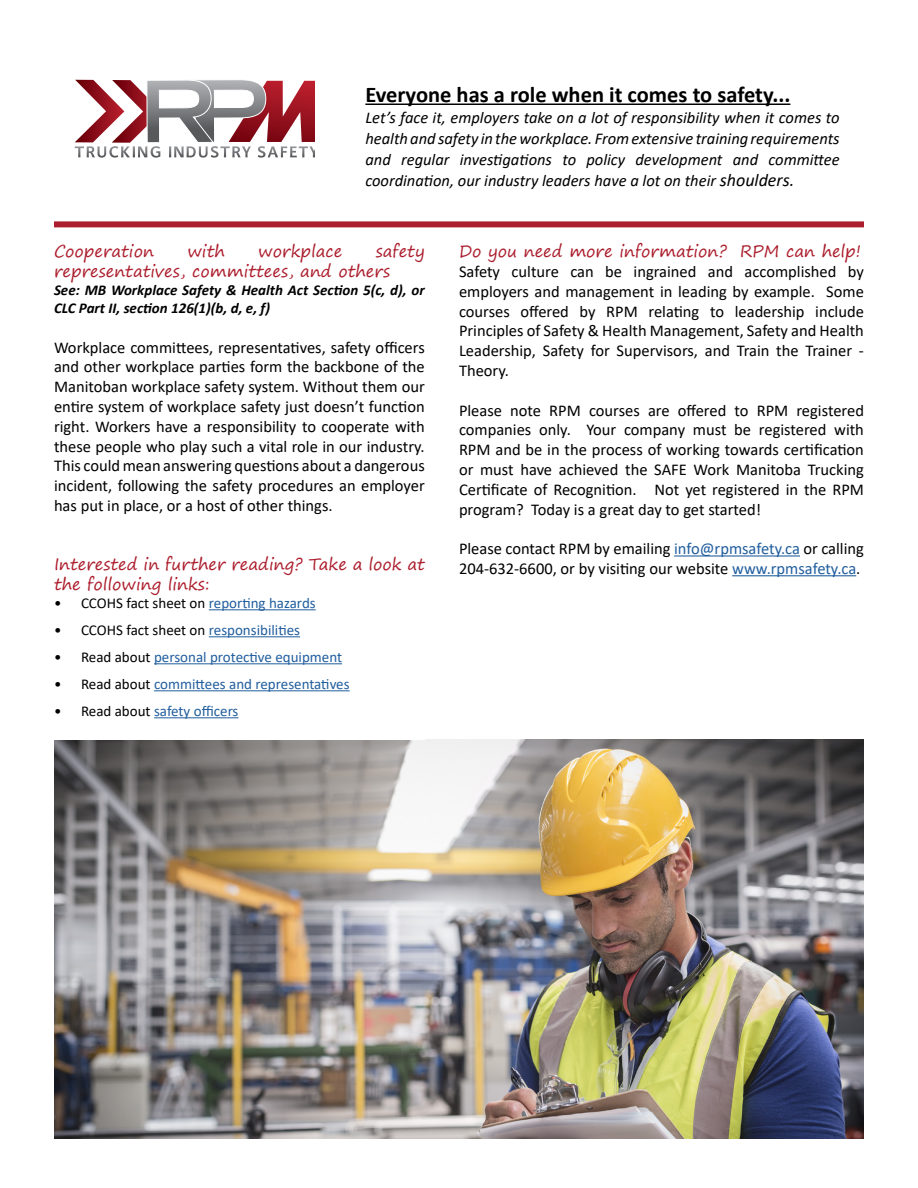
<style>
.page{position:relative;width:918px;height:1188px;background:#fff}
.page>*{position:absolute;margin:0;border:0;box-sizing:border-box;transform-origin:0 0}
.t1{font:700 22.5px "Calibri";color:#000}
.t2{font:16.5px/19.8px "Calibri";color:#000;text-align:justify}
.t3{font:italic 16.5px/21px "Calibri";color:#000;text-align:justify}
.t4{font:16.5px/19.8px "Segoe Print";color:#ac1e2d}
.t5{font:15px "Calibri";color:#215e9e}
.t6{font:italic 700 15px/18px "Calibri";color:#000}
.t7{font:15px "Calibri";color:#000}
.s1{font-size:18px}
.s2{color:#215e9e}
.s3{color:#000}
</style>
<div class="page">
<svg style="left:75px;top:79px;width:240px;height:79px"></svg>
<div style="left:54px;top:221px;width:810px;height:6px;background:#ac1e2d"></div>
<hr style="left:365px;top:104px;width:425px;height:1px;background:#000">
<hr style="left:674px;top:555px;width:126px;height:2px;background:#215e9e">
<hr style="left:732px;top:575px;width:124px;height:1px;background:#215e9e">
<img style="left:54px;top:740px;width:810px;height:398px">
<hr style="left:209px;top:609px;width:107px;height:1px;background:#215e9e">
<hr style="left:209px;top:636px;width:91px;height:1px;background:#215e9e">
<hr style="left:154px;top:663px;width:188px;height:1px;background:#215e9e">
<hr style="left:154px;top:690px;width:196px;height:1px;background:#215e9e">
<hr style="left:154px;top:717px;width:84px;height:1px;background:#215e9e">
<h1 class="t1" style="left:365px;top:78px;width:427px">Everyone has a role when it comes to safety...</h1>
<p class="t3" style="left:365px;top:106px;width:476px">Let’s face it, employers take on a lot of responsibility when it comes to health and safety in the workplace. From extensive training requirements and regular investigations to policy development and committee coordination, our industry leaders have a lot on their <span class="s1">shoulders.</span></p>
<p class="t4" style="left:54px;top:241px;width:372px;text-indent:322px">safety representatives, committees, and others</p>
<p class="t6" style="left:54px;top:280px;width:372px">See: MB Workplace Safety &amp; Health Act Section 5(c, d), or<br>CLC Part II, section 126(1)(b, d, e, f)</p>
<p class="t2" style="left:54px;top:337px;width:372px">Workplace committees, representatives, safety officers and other workplace parties form the backbone of the Manitoban workplace safety system. Without them our entire system of workplace safety just doesn’t function right. Workers have a responsibility to cooperate with these people who play such a vital role in our industry.<br>This could mean answering questions about a dangerous incident, following the safety procedures an employer has put in place, or a host of other things.</p>
<p class="t4" style="left:54px;top:241px;width:101px">Cooperation</p>
<p class="t4" style="left:187px;top:241px;width:39px">with</p>
<p class="t4" style="left:258px;top:241px;width:86px">workplace</p>
<p class="t4" style="left:54px;top:554px;width:372px">Interested in further reading? Take a look at the following links:</p>
<p class="t7" style="left:54px;top:593px;width:263px">• CCOHS fact sheet on <span class="s2">reporting hazards</span></p>
<p class="t7" style="left:54px;top:620px;width:248px">• CCOHS fact sheet on <span class="s2">responsibilities</span></p>
<p class="t5" style="left:54px;top:647px;width:290px"><span class="s3">• Read about</span> personal protective equipment</p>
<p class="t5" style="left:54px;top:674px;width:297px"><span class="s3">• Read about</span> committees and representatives</p>
<p class="t5" style="left:54px;top:701px;width:186px"><span class="s3">• Read about</span> safety officers</p>
<p class="t4" style="left:459px;top:241px;width:404px">Do you need more information? RPM can help!</p>
<p class="t2" style="left:459px;top:261px;width:407px">Safety culture can be ingrained and accomplished by employers and management in leading by example. Some courses offered by RPM relating to leadership include Principles of Safety &amp; Health Management, Safety and Health Leadership, Safety for Supervisors, and Train the Trainer - Theory.</p>
<p class="t2" style="left:459px;top:400px;width:407px">Please note RPM courses are offered to RPM registered companies only. Your company must be registered with RPM and be in the process of working towards certification or must have achieved the SAFE Work Manitoba Trucking Certificate of Recognition. Not yet registered in the RPM program? Today is a great day to get started!</p>
<p class="t2" style="left:459px;top:538px;width:406px">Please contact RPM by emailing <span class="s2">info@rpmsafety.ca</span> or calling<br>204-632-6600, or by visiting our website <span class="s2">www.rpmsafety.ca</span>.</p>
</div>
